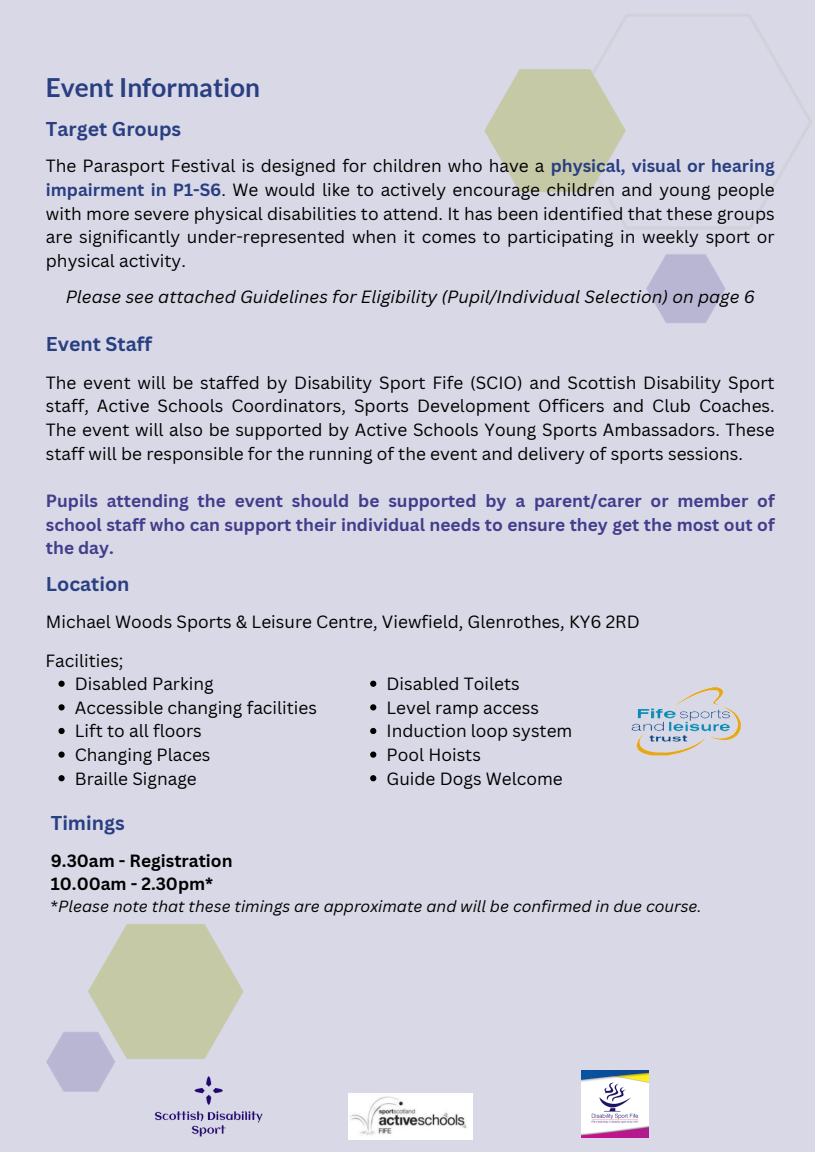
<style>
.page{position:relative;width:815px;height:1152px;background:#fff}
.page>*{position:absolute;margin:0;border:0;box-sizing:border-box;transform-origin:0 0}
.t1{font:700 26.25px "Lato";color:#293f82}
.t2{font:700 19.5px "Canva Sans";color:#293f82}
.t3{font:17.25px/23.6px "Canva Sans";color:#000;text-align:justify}
.t4{font:700 17.25px/23.6px "Canva Sans";color:#423d8c;text-align:justify}
.t5{font:italic 17.25px "Canva Sans";color:#000}
.t6{font:700 17.25px "Canva Sans";color:#000}
.t7{font:italic 15.75px "Canva Sans";color:#000}
.s1{font-weight:700;color:#293f82}
.s2{font-style:normal}
</style>
<div class="page">
<div style="left:0;top:0;width:814px;height:1152px;background:#d9d8e6"></div>
<img style="left:484px;top:14px;width:328px;height:309px">
<img style="left:46px;top:924px;width:198px;height:168px">
<img style="left:152px;top:1063px;width:111px;height:74px">
<img style="left:348px;top:1094px;width:124px;height:46px">
<img style="left:582px;top:1071px;width:67px;height:66px">
<svg style="left:58px;top:681px;width:7px;height:6px"></svg>
<svg style="left:58px;top:704px;width:7px;height:6px"></svg>
<svg style="left:58px;top:728px;width:7px;height:6px"></svg>
<svg style="left:58px;top:752px;width:7px;height:6px"></svg>
<svg style="left:58px;top:775px;width:7px;height:6px"></svg>
<svg style="left:370px;top:681px;width:6px;height:6px"></svg>
<svg style="left:370px;top:704px;width:6px;height:6px"></svg>
<svg style="left:370px;top:728px;width:6px;height:6px"></svg>
<svg style="left:370px;top:752px;width:6px;height:6px"></svg>
<svg style="left:370px;top:775px;width:6px;height:6px"></svg>
<img style="left:631px;top:687px;width:110px;height:69px">
<p class="t1" style="left:46px;top:71px;width:216px">Event Information</p>
<p class="t2" style="left:46px;top:115px;width:137px">Target Groups</p>
<p class="t3" style="left:46px;top:154px;width:730px">The Parasport Festival is designed for children who have a <span class="s1">physical, visual or hearing impairment in P1-S6</span>. We would like to actively encourage children and young people with more severe physical disabilities to attend. It has been identified that these groups are significantly under-represented when it comes to participating in weekly sport or physical activity.</p>
<p class="t5" style="left:66px;top:285px;width:690px">Please see attached Guidelines for Eligibility (Pupil/Individual Selection) on page 6</p>
<p class="t2" style="left:46px;top:330px;width:108px">Event Staff</p>
<p class="t3" style="left:46px;top:370px;width:730px">The event will be staffed by Disability Sport Fife (SCIO) and Scottish Disability Sport staff, Active Schools Coordinators, Sports Development Officers and Club Coaches.<br>The event will also be supported by Active Schools Young Sports Ambassadors. These staff will be responsible for the running of the event and delivery of sports sessions.</p>
<p class="t4" style="left:46px;top:488px;width:730px">Pupils attending the event should be supported by a parent/carer or member of school staff who can support their individual needs to ensure they get the most out of the day.</p>
<p class="t2" style="left:46px;top:570px;width:85px">Location</p>
<p class="t3" style="left:46px;top:609px;width:595px">Michael Woods Sports &amp; Leisure Centre, Viewfield, Glenrothes, KY6 2RD</p>
<p class="t3" style="left:45px;top:648px;width:79px">Facilities;</p>
<p class="t3" style="left:75px;top:672px;width:140px">Disabled Parking</p>
<p class="t3" style="left:75px;top:695px;width:244px">Accessible changing facilities</p>
<p class="t3" style="left:75px;top:719px;width:128px">Lift to all floors</p>
<p class="t3" style="left:75px;top:743px;width:137px">Changing Places</p>
<p class="t3" style="left:75px;top:766px;width:123px">Braille Signage</p>
<p class="t3" style="left:386px;top:672px;width:135px">Disabled Toilets</p>
<p class="t3" style="left:386px;top:695px;width:154px">Level ramp access</p>
<p class="t3" style="left:386px;top:719px;width:187px">Induction loop system</p>
<p class="t3" style="left:386px;top:743px;width:96px">Pool Hoists</p>
<p class="t3" style="left:386px;top:766px;width:178px">Guide Dogs Welcome</p>
<p class="t2" style="left:51px;top:809px;width:75px">Timings</p>
<p class="t6" style="left:51px;top:848px;width:183px">9.30am - Registration</p>
<p class="t6" style="left:51px;top:872px;width:164px">10.00am - 2.30pm*</p>
<p class="t7" style="left:51px;top:895px;width:652px"><span class="s2">*</span>Please note that these timings are approximate and will be confirmed in due course.</p>
</div>
